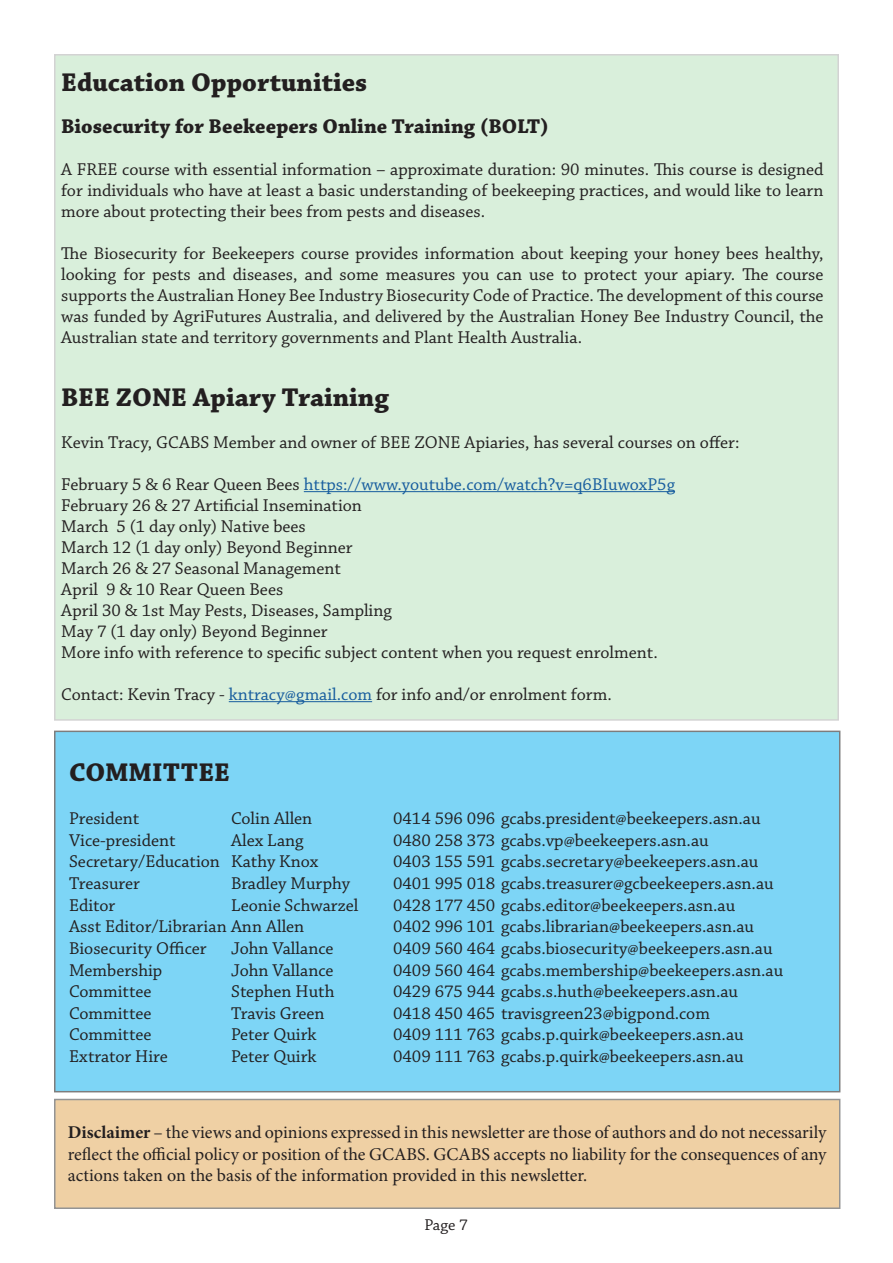
<style>
.page{position:relative;width:893px;height:1263px;background:#fff}
.page>*{position:absolute;margin:0;border:0;box-sizing:border-box;transform-origin:0 0}
.t1{font:700 27px "Chaparral Pro";color:#231f20}
.t2{font:700 21px "Chaparral Pro";color:#231f20}
.t3{font:18px/21px "Chaparral Pro";color:#231f20;text-align:justify}
.t4{font:18px/21.6px "Minion Pro";color:#231f20;text-align:justify}
.t5{font:16.5px "Chaparral Pro";color:#231f20}
.s1{color:#175d9e}
.s2{font-weight:700}
</style>
<div class="page">
<div style="left:54px;top:1099px;width:786px;height:110px;background:#efd0a4"></div>
<div style="left:54px;top:731px;width:786px;height:361px;background:#7dd5f6"></div>
<div style="left:55px;top:55px;width:783px;height:665px;background:#d9efdb"></div>
<hr style="left:304px;top:491px;width:371px;height:1px;background:#175d9e">
<hr style="left:229px;top:701px;width:143px;height:1px;background:#175d9e">
<h1 class="t1" style="left:61px;top:66px;width:308px">Education Opportunities</h1>
<p class="t2" style="left:61px;top:114px;width:489px">Biosecurity for Beekeepers Online Training (BOLT)</p>
<p class="t3" style="left:61px;top:159px;width:764px">A FREE course with essential information – approximate duration: 90 minutes. This course is designed for individuals who have at least a basic understanding of beekeeping practices, and would like to learn more about protecting their bees from pests and diseases.</p>
<p class="t3" style="left:61px;top:243px;width:764px">The Biosecurity for Beekeepers course provides information about keeping your honey bees healthy, looking for pests and diseases, and some measures you can use to protect your apiary. The course supports the Australian Honey Bee Industry Biosecurity Code of Practice. The development of this course was funded by AgriFutures Australia, and delivered by the Australian Honey Bee Industry Council, the Australian state and territory governments and Plant Health Australia.</p>
<h1 class="t1" style="left:61px;top:381px;width:329px">BEE ZONE Apiary Training</h1>
<p class="t3" style="left:61px;top:432px;width:680px">Kevin Tracy, GCABS Member and owner of BEE ZONE Apiaries, has several courses on offer:</p>
<p class="t3" style="left:61px;top:474px;width:615px;text-align:left">February 5 &amp; 6 Rear Queen Bees <span class="s1">https://www.youtube.com/watch?v=q6BIuwoxP5g </span>February 26 &amp; 27 Artificial Insemination<br>March 5 (1 day only) Native bees<br>March 12 (1 day only) Beyond Beginner<br>March 26 &amp; 27 Seasonal Management<br>April 9 &amp; 10 Rear Queen Bees<br>April 30 &amp; 1st May Pests, Diseases, Sampling<br>May 7 (1 day only) Beyond Beginner<br>More info with reference to specific subject content when you request enrolment.</p>
<p class="t3" style="left:61px;top:684px;width:552px">Contact: Kevin Tracy - <span class="s1">kntracy@gmail.com</span> for info and/or enrolment form.</p>
<h1 class="t1" style="left:69px;top:757px;width:162px">COMMITTEE</h1>
<p class="t3" style="left:69px;top:809px;width:72px">President</p>
<p class="t3" style="left:231px;top:809px;width:83px">Colin Allen</p>
<p class="t3" style="left:393px;top:809px;width:369px">0414 596 096 gcabs.president@beekeepers.asn.au</p>
<p class="t3" style="left:69px;top:830px;width:108px">Vice-president</p>
<p class="t3" style="left:231px;top:830px;width:74px">Alex Lang</p>
<p class="t3" style="left:393px;top:830px;width:317px">0480 258 373 gcabs.vp@beekeepers.asn.au</p>
<p class="t3" style="left:69px;top:852px;width:251px">Secretary/Education Kathy Knox</p>
<p class="t3" style="left:393px;top:852px;width:367px">0403 155 591 gcabs.secretary@beekeepers.asn.au</p>
<p class="t3" style="left:69px;top:874px;width:72px">Treasurer</p>
<p class="t3" style="left:231px;top:874px;width:121px">Bradley Murphy</p>
<p class="t3" style="left:393px;top:874px;width:382px">0401 995 018 gcabs.treasurer@gcbeekeepers.asn.au</p>
<p class="t3" style="left:69px;top:895px;width:48px">Editor</p>
<p class="t3" style="left:231px;top:895px;width:129px">Leonie Schwarzel</p>
<p class="t3" style="left:393px;top:895px;width:344px">0428 177 450 gcabs.editor@beekeepers.asn.au</p>
<p class="t3" style="left:69px;top:917px;width:237px">Asst Editor/Librarian Ann Allen</p>
<p class="t3" style="left:393px;top:917px;width:363px">0402 996 101 gcabs.librarian@beekeepers.asn.au</p>
<p class="t3" style="left:69px;top:938px;width:139px">Biosecurity Officer</p>
<p class="t3" style="left:231px;top:938px;width:104px">John Vallance</p>
<p class="t3" style="left:393px;top:938px;width:381px">0409 560 464 gcabs.biosecurity@beekeepers.asn.au</p>
<p class="t3" style="left:69px;top:960px;width:95px">Membership</p>
<p class="t3" style="left:231px;top:960px;width:104px">John Vallance</p>
<p class="t3" style="left:393px;top:960px;width:392px">0409 560 464 gcabs.membership@beekeepers.asn.au</p>
<p class="t3" style="left:69px;top:982px;width:84px">Committee</p>
<p class="t3" style="left:231px;top:982px;width:105px">Stephen Huth</p>
<p class="t3" style="left:393px;top:982px;width:347px">0429 675 944 gcabs.s.huth@beekeepers.asn.au</p>
<p class="t3" style="left:69px;top:1003px;width:84px">Committee</p>
<p class="t3" style="left:231px;top:1003px;width:95px">Travis Green</p>
<p class="t3" style="left:393px;top:1003px;width:318px">0418 450 465 travisgreen23@bigpond.com</p>
<p class="t3" style="left:69px;top:1025px;width:84px">Committee</p>
<p class="t3" style="left:231px;top:1025px;width:87px">Peter Quirk</p>
<p class="t3" style="left:393px;top:1025px;width:352px">0409 111 763 gcabs.p.quirk@beekeepers.asn.au</p>
<p class="t3" style="left:69px;top:1046px;width:100px">Extrator Hire</p>
<p class="t3" style="left:231px;top:1046px;width:87px">Peter Quirk</p>
<p class="t3" style="left:393px;top:1046px;width:352px">0409 111 763 gcabs.p.quirk@beekeepers.asn.au</p>
<p class="t4" style="left:68px;top:1121px;width:760px"><span class="s2">Disclaimer</span> – the views and opinions expressed in this newsletter are those of authors and do not necessarily reflect the official policy or position of the GCABS. GCABS accepts no liability for the consequences of any actions taken on the basis of the information provided in this newsletter.</p>
<p class="t5" style="left:424px;top:1215px;width:45px">Page 7</p>
</div>
